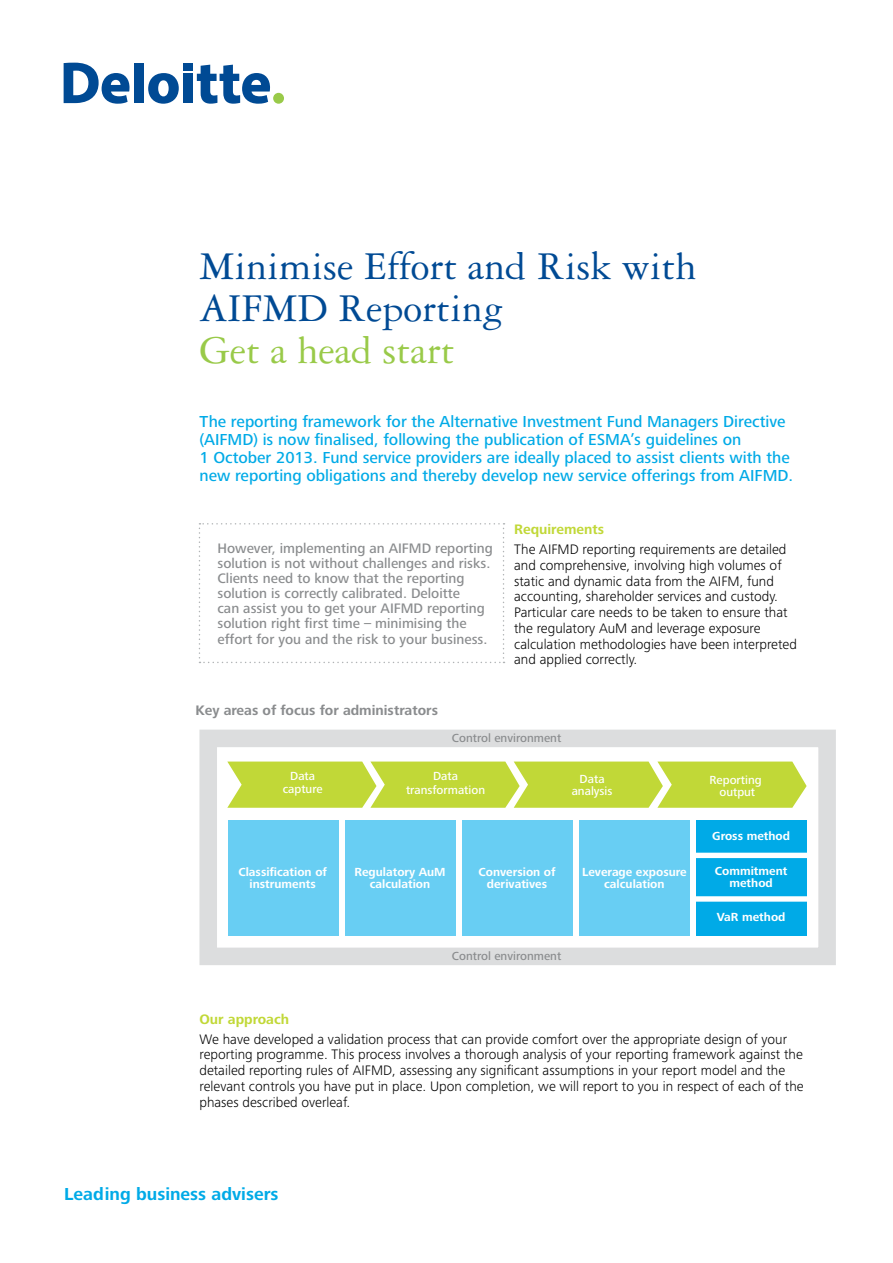
<style>
.page{position:relative;width:893px;height:1263px;background:#fff}
.page>*{position:absolute;margin:0;border:0;box-sizing:border-box;transform-origin:0 0}
.t1{font:42px/42px "Garamond 3 LT Std";color:#004a94}
.t2{font:42px "Garamond 3 LT Std";color:#99ca49}
.t3{font:700 18px "Frutiger Next Pro";color:#00aae7}
.t4{font:500 16.5px/18px "Frutiger Next Pro";color:#00aae7}
.t5{font:300 14.25px/15.8px "Frutiger Next Pro";color:#000}
.t6{font:500 14.25px/15.1px "Frutiger Next Pro";color:#8a8c8e}
.t7{font:700 14.25px "Frutiger Next Pro";color:#8a8c8e}
.t8{font:700 14.25px "Frutiger Next Pro";color:#c1d837}
.t9{font:700 12.15px/12.1px "Frutiger Next Pro";color:#fff;text-align:center}
.t10{font:500 12.15px/12.1px "Frutiger Next Pro";color:#fff;text-align:center}
.t11{font:500 12.15px "Frutiger Next Pro";color:#8a8c8e}
</style>
<div class="page">
<div style="left:134px;top:63px;width:10px;height:40px;background:#004a94"></div>
<svg style="left:148px;top:73px;width:31px;height:31px"></svg>
<div style="left:183px;top:74px;width:10px;height:29px;background:#004a94"></div>
<div style="left:183px;top:63px;width:10px;height:8px;background:#004a94"></div>
<svg style="left:197px;top:65px;width:73px;height:39px"></svg>
<div style="left:273px;top:93px;width:11px;height:11px;background:#99ca49;border-radius:50%"></div>
<svg style="left:64px;top:63px;width:66px;height:41px"></svg>
<svg style="left:199px;top:523px;width:305px;height:140px"></svg>
<svg style="left:227px;top:761px;width:580px;height:47px;background:#c6db48"></svg>
<div style="left:228px;top:820px;width:111px;height:116px;background:#68cef3"></div>
<div style="left:345px;top:820px;width:111px;height:116px;background:#68cef3"></div>
<div style="left:462px;top:820px;width:111px;height:116px;background:#68cef3"></div>
<div style="left:579px;top:820px;width:111px;height:116px;background:#68cef3"></div>
<div style="left:696px;top:820px;width:111px;height:116px;background:#00aae7"></div>
<div style="left:199px;top:730px;width:637px;height:235px;border:18px solid #dcddde"></div>
<div style="left:696px;top:853px;width:112px;height:5px;background:#fff"></div>
<div style="left:696px;top:896px;width:112px;height:6px;background:#fff"></div>
<h1 class="t1" style="left:199px;top:245px;width:499px">Minimise Effort and Risk with<br>AIFMD Reporting</h1>
<h1 class="t2" style="left:199px;top:328px;width:257px">Get a head start</h1>
<p class="t4" style="left:199px;top:412px;width:595px">The reporting framework for the Alternative Investment Fund Managers Directive (AIFMD) is now finalised, following the publication of ESMA’s guidelines on<br>1 October 2013. Fund service providers are ideally placed to assist clients with the new reporting obligations and thereby develop new service offerings from AIFMD.</p>
<p class="t6" style="left:217px;top:541px;width:277px">However, implementing an AIFMD reporting solution is not without challenges and risks.<br>Clients need to know that the reporting solution is correctly calibrated. Deloitte<br>can assist you to get your AIFMD reporting solution right first time – minimising the effort for you and the risk to your business.</p>
<p class="t7" style="left:196px;top:702px;width:244px">Key areas of focus for administrators</p>
<p class="t8" style="left:514px;top:521px;width:92px">Requirements</p>
<p class="t5" style="left:514px;top:541px;width:284px">The AIFMD reporting requirements are detailed and comprehensive, involving high volumes of static and dynamic data from the AIFM, fund accounting, shareholder services and custody.<br>Particular care needs to be taken to ensure that the regulatory AuM and leverage exposure calculation methodologies have been interpreted and applied correctly.</p>
<p class="t11" style="left:452px;top:731px;width:111px">Control environment</p>
<p class="t10" style="left:283px;top:770px;width:42px">Data capture</p>
<p class="t10" style="left:406px;top:769px;width:81px;line-height:14.2px">Data transformation</p>
<p class="t10" style="left:572px;top:772px;width:42px">Data analysis</p>
<p class="t10" style="left:709px;top:774px;width:54px">Reporting output</p>
<p class="t9" style="left:238px;top:865px;width:90px">Classification of instruments</p>
<p class="t9" style="left:354px;top:865px;width:93px">Regulatory AuM calculation</p>
<p class="t9" style="left:478px;top:865px;width:79px">Conversion of derivatives</p>
<p class="t9" style="left:582px;top:865px;width:106px">Leverage exposure calculation</p>
<p class="t11" style="left:452px;top:949px;width:111px">Control environment</p>
<p class="t9" style="left:712px;top:830px;width:79px">Gross method</p>
<p class="t9" style="left:715px;top:865px;width:74px">Commitment method</p>
<p class="t9" style="left:717px;top:911px;width:70px">VaR method</p>
<p class="t8" style="left:199px;top:1011px;width:91px">Our approach</p>
<p class="t5" style="left:199px;top:1031px;width:606px">We have developed a validation process that can provide comfort over the appropriate design of your reporting programme. This process involves a thorough analysis of your reporting framework against the detailed reporting rules of AIFMD, assessing any significant assumptions in your report model and the relevant controls you have put in place. Upon completion, we will report to you in respect of each of the phases described overleaf.</p>
<p class="t3" style="left:64px;top:1183px;width:216px">Leading business advisers</p>
</div>
